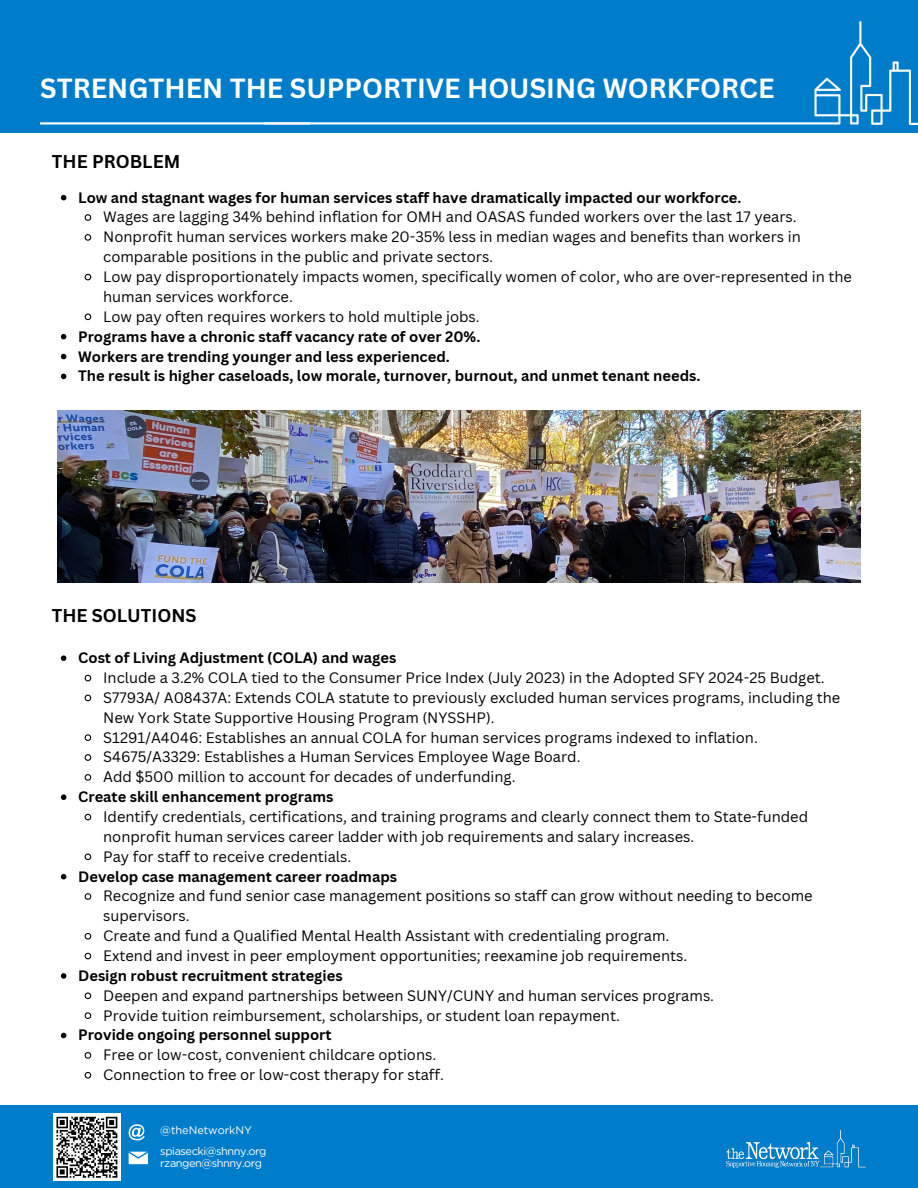
<style>
.page{position:relative;width:918px;height:1188px;background:#fff}
.page>*{position:absolute;margin:0;border:0;box-sizing:border-box;transform-origin:0 0}
.t1{font:700 27px "Canva Sans";color:#fff}
.t2{font:700 18px "Canva Sans";color:#000}
.t3{font:14.7px/19.8px "Canva Sans";color:#000}
.t4{font:700 14.7px "Canva Sans";color:#000}
.t5{font:10.95px "Gotham";letter-spacing:-.04em;color:#fff}
.t6{font:10.95px "Gotham";color:#fff}
</style>
<div class="page">
<div style="left:0;top:0;width:918px;height:133px;background:#007dca"></div>
<img style="left:309px;top:22px;width:609px;height:102px">
<img style="left:40px;top:122px;width:269px;height:2px">
<img style="left:58px;top:410px;width:802px;height:172px">
<svg style="left:61px;top:195px;width:5px;height:5px"></svg>
<svg style="left:84px;top:214px;width:8px;height:7px"></svg>
<svg style="left:84px;top:234px;width:8px;height:7px"></svg>
<svg style="left:84px;top:273px;width:8px;height:8px"></svg>
<svg style="left:84px;top:313px;width:8px;height:8px"></svg>
<svg style="left:61px;top:334px;width:5px;height:5px"></svg>
<svg style="left:61px;top:354px;width:5px;height:5px"></svg>
<svg style="left:61px;top:374px;width:5px;height:5px"></svg>
<svg style="left:61px;top:655px;width:5px;height:6px"></svg>
<svg style="left:84px;top:674px;width:8px;height:8px"></svg>
<svg style="left:84px;top:694px;width:8px;height:8px"></svg>
<svg style="left:84px;top:734px;width:8px;height:7px"></svg>
<svg style="left:84px;top:754px;width:8px;height:7px"></svg>
<svg style="left:84px;top:774px;width:8px;height:7px"></svg>
<svg style="left:61px;top:794px;width:5px;height:6px"></svg>
<svg style="left:84px;top:813px;width:8px;height:8px"></svg>
<svg style="left:84px;top:853px;width:8px;height:8px"></svg>
<svg style="left:61px;top:874px;width:5px;height:5px"></svg>
<svg style="left:84px;top:893px;width:8px;height:7px"></svg>
<svg style="left:84px;top:933px;width:8px;height:7px"></svg>
<svg style="left:84px;top:952px;width:8px;height:8px"></svg>
<svg style="left:61px;top:973px;width:5px;height:6px"></svg>
<svg style="left:84px;top:992px;width:8px;height:8px"></svg>
<svg style="left:84px;top:1012px;width:8px;height:7px"></svg>
<svg style="left:61px;top:1033px;width:5px;height:5px"></svg>
<svg style="left:84px;top:1052px;width:8px;height:7px"></svg>
<svg style="left:84px;top:1072px;width:8px;height:7px"></svg>
<div style="left:0;top:1106px;width:918px;height:82px;background:#007dca"></div>
<img style="left:727px;top:1130px;width:138px;height:37px">
<svg style="left:129px;top:1152px;width:19px;height:12px"></svg>
<svg style="left:129px;top:1124px;width:15px;height:16px"></svg>
<div style="left:53px;top:1113px;width:68px;height:68px;background:#fff"></div>
<svg style="left:56px;top:1116px;width:62px;height:62px"></svg>
<p class="t1" style="left:40px;top:69px;width:736px">STRENGTHEN THE SUPPORTIVE HOUSING WORKFORCE</p>
<p class="t2" style="left:52px;top:148px;width:130px">THE PROBLEM</p>
<h1 class="t4" style="left:78px;top:187px;width:665px">Low and stagnant wages for human services staff have dramatically impacted our workforce.</h1>
<h2 class="t3" style="left:103px;top:207px;width:695px">Wages are lagging 34% behind inflation for OMH and OASAS funded workers over the last 17 years.</h2>
<p class="t3" style="left:103px;top:227px;width:699px">Nonprofit human services workers make 20-35% less in median wages and benefits than workers in comparable positions in the public and private sectors.</p>
<p class="t3" style="left:103px;top:266px;width:750px">Low pay disproportionately impacts women, specifically women of color, who are over-represented in the human services workforce.</p>
<p class="t3" style="left:103px;top:306px;width:378px">Low pay often requires workers to hold multiple jobs.</p>
<p class="t4" style="left:78px;top:326px;width:404px">Programs have a chronic staff vacancy rate of over 20%.</p>
<p class="t4" style="left:78px;top:346px;width:373px">Workers are trending younger and less experienced.</p>
<p class="t4" style="left:78px;top:366px;width:624px">The result is higher caseloads, low morale, turnover, burnout, and unmet tenant needs.</p>
<p class="t2" style="left:52px;top:603px;width:146px">THE SOLUTIONS</p>
<p class="t4" style="left:78px;top:647px;width:320px">Cost of Living Adjustment (COLA) and wages</p>
<h2 class="t3" style="left:103px;top:667px;width:723px">Include a 3.2% COLA tied to the Consumer Price Index (July 2023) in the Adopted SFY 2024-25 Budget.</h2>
<p class="t3" style="left:103px;top:687px;width:739px">S7793A/ A08437A: Extends COLA statute to previously excluded human services programs, including the<br>New York State Supportive Housing Program (NYSSHP).</p>
<p class="t3" style="left:103px;top:727px;width:656px">S1291/A4046: Establishes an annual COLA for human services programs indexed to inflation.</p>
<p class="t3" style="left:103px;top:747px;width:479px">S4675/A3329: Establishes a Human Services Employee Wage Board.</p>
<p class="t3" style="left:103px;top:767px;width:414px">Add $500 million to account for decades of underfunding.</p>
<p class="t4" style="left:78px;top:787px;width:257px">Create skill enhancement programs</p>
<p class="t3" style="left:103px;top:806px;width:707px">Identify credentials, certifications, and training programs and clearly connect them to State-funded nonprofit human services career ladder with job requirements and salary increases.</p>
<p class="t3" style="left:103px;top:846px;width:250px">Pay for staff to receive credentials.</p>
<p class="t4" style="left:78px;top:866px;width:320px">Develop case management career roadmaps</p>
<p class="t3" style="left:103px;top:886px;width:711px">Recognize and fund senior case management positions so staff can grow without needing to become supervisors.</p>
<p class="t3" style="left:103px;top:926px;width:568px">Create and fund a Qualified Mental Health Assistant with credentialing program.</p>
<p class="t3" style="left:103px;top:945px;width:586px">Extend and invest in peer employment opportunities; reexamine job requirements.</p>
<p class="t4" style="left:78px;top:965px;width:266px">Design robust recruitment strategies</p>
<p class="t3" style="left:103px;top:985px;width:613px">Deepen and expand partnerships between SUNY/CUNY and human services programs.</p>
<p class="t3" style="left:103px;top:1005px;width:518px">Provide tuition reimbursement, scholarships, or student loan repayment.</p>
<p class="t4" style="left:78px;top:1025px;width:255px">Provide ongoing personnel support</p>
<p class="t3" style="left:103px;top:1045px;width:335px">Free or low-cost, convenient childcare options.</p>
<p class="t3" style="left:103px;top:1065px;width:342px">Connection to free or low-cost therapy for staff.</p>
<p class="t6" style="left:160px;top:1123px;width:93px">@theNetworkNY</p>
<p class="t5" style="left:160px;top:1145px;width:108px">spiasecki@shnny.org</p>
<p class="t5" style="left:160px;top:1156px;width:103px">rzangen@shnny.org</p>
</div>
